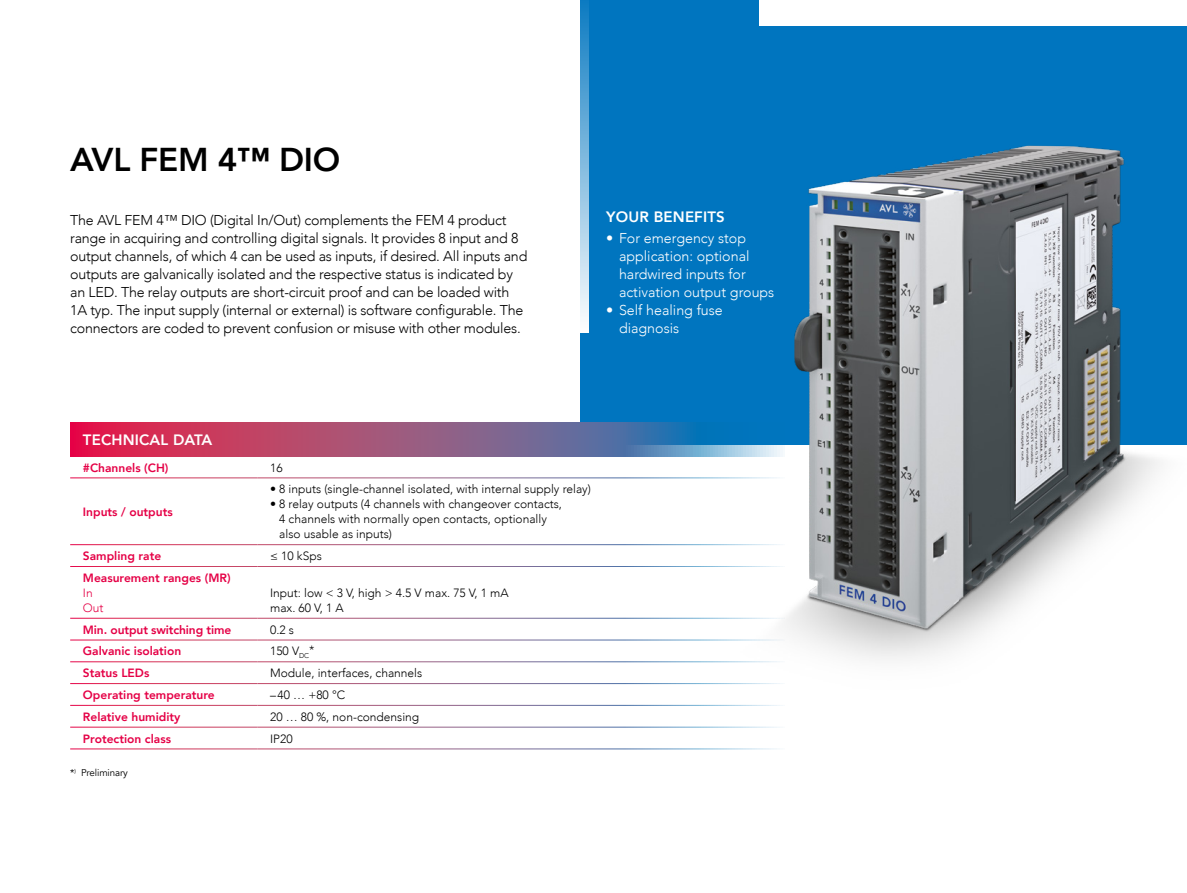
<style>
.page{position:relative;width:1187px;height:893px;background:#fff}
.page>*{position:absolute;margin:0;border:0;box-sizing:border-box;transform-origin:0 0}
.t1{font:800 33px "Avenir";letter-spacing:-.01em;color:#000}
.t2{font:800 15px "Avenir";letter-spacing:.01em;color:#fff}
.t3{font:300 14.25px/18px "Avenir";letter-spacing:-.015em;color:#000}
.t4{font:300 14.25px/18px "Avenir";color:#fff}
.t5{font:300 12px/15px "Avenir";color:#000}
.t6{font:800 12px "Avenir";color:#e50046}
.t7{font:300 12px/15px "Avenir";color:#e50046}
.t8{font:9.75px "Avenir";letter-spacing:-.01em;color:#000}
</style>
<div class="page">
<div style="left:580px;top:0;width:606px;height:444px;background:#0075bf"></div>
<svg style="left:70px;top:423px;width:552px;height:33px;background:#a64c74"></svg>
<svg style="left:580px;top:0;width:9px;height:333px;background:#84bcdf"></svg>
<div style="left:759px;top:0;width:427px;height:26px;background:#fff"></div>
<img style="left:622px;top:145px;width:564px;height:540px">
<h1 class="t1" style="left:70px;top:134px;width:271px">AVL FEM 4™ DIO</h1>
<p class="t3" style="left:70px;top:211px;width:458px">The AVL FEM 4™ DIO (Digital In/Out) complements the FEM 4 product range in acquiring and controlling digital signals. It provides 8 input and 8 output channels, of which 4 can be used as inputs, if desired. All inputs and outputs are galvanically isolated and the respective status is indicated by an LED. The relay outputs are short-circuit proof and can be loaded with 1A typ. The input supply (internal or external) is software configurable. The connectors are coded to prevent confusion or misuse with other modules.</p>
<p class="t2" style="left:606px;top:205px;width:120px">YOUR BENEFITS</p>
<p class="t4" style="left:619px;top:229px;width:157px;text-indent:-13px">• For emergency stop application: optional hardwired inputs for activation output groups</p>
<p class="t4" style="left:619px;top:301px;width:105px;text-indent:-13px">• Self healing fuse diagnosis</p>
<p class="t2" style="left:83px;top:429px;width:131px">TECHNICAL DATA</p>
<p class="t6" style="left:83px;top:458px;width:87px">#Channels (CH)</p>
<p class="t5" style="left:270px;top:460px;width:14px">16</p>
<p class="t6" style="left:83px;top:502px;width:91px">Inputs / outputs</p>
<p class="t5" style="left:270px;top:482px;width:322px">• 8 inputs (single-channel isolated, with internal supply relay)</p>
<p class="t5" style="left:279px;top:497px;width:284px;text-indent:-9px">• 8 relay outputs (4 channels with changeover contacts,<br>4 channels with normally open contacts, optionally also usable as inputs)</p>
<p class="t6" style="left:83px;top:547px;width:80px">Sampling rate</p>
<p class="t5" style="left:270px;top:548px;width:53px">≤ 10 kSps</p>
<p class="t6" style="left:83px;top:568px;width:149px">Measurement ranges (MR)</p>
<p class="t7" style="left:83px;top:585px;width:22px">In<br>Out</p>
<p class="t5" style="left:270px;top:585px;width:240px">Input: low &lt; 3 V, high &gt; 4.5 V max. 75 V, 1 mA max. 60 V, 1 A</p>
<p class="t6" style="left:83px;top:620px;width:150px">Min. output switching time</p>
<p class="t5" style="left:270px;top:622px;width:25px">0.2 s</p>
<p class="t6" style="left:83px;top:642px;width:100px">Galvanic isolation</p>
<p class="t5" style="left:270px;top:644px;width:46px">150 V<sub>DC</sub>*</p>
<p class="t6" style="left:83px;top:664px;width:68px">Status LEDs</p>
<p class="t5" style="left:270px;top:666px;width:154px">Module, interfaces, channels</p>
<p class="t6" style="left:83px;top:685px;width:133px">Operating temperature</p>
<p class="t5" style="left:270px;top:687px;width:77px">–40 … +80 °C</p>
<p class="t6" style="left:83px;top:707px;width:99px">Relative humidity</p>
<p class="t5" style="left:270px;top:709px;width:151px">20 … 80 %, non-condensing</p>
<p class="t6" style="left:83px;top:729px;width:90px">Protection class</p>
<p class="t5" style="left:270px;top:731px;width:24px">IP20</p>
<p class="t8" style="left:70px;top:767px;width:59px">*<sup>)</sup> Preliminary</p>
</div>
